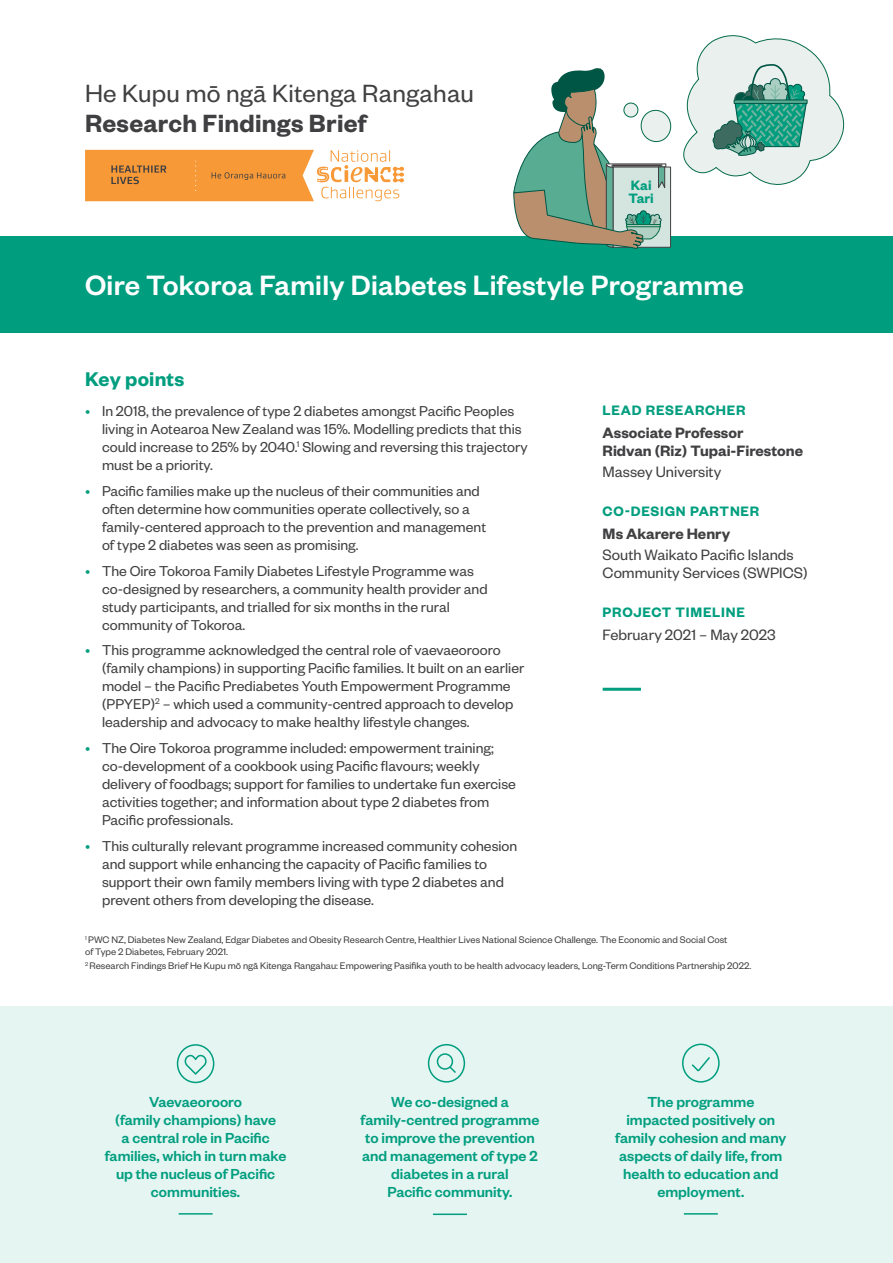
<style>
.page{position:relative;width:893px;height:1263px;background:#fff}
.page>*{position:absolute;margin:0;border:0;box-sizing:border-box;transform-origin:0 0}
.t1{font:500 30.75px "Founders Grotesk";letter-spacing:.01em;color:#fff}
.t2{font:27.3px "Founders Grotesk";letter-spacing:.01em;color:#404042}
.t3{font:600 27.3px "Founders Grotesk";letter-spacing:.01em;color:#404042}
.t4{font:600 21.75px "Founders Grotesk";letter-spacing:.01em;color:#009e7f}
.t5{font:16.5px/18.8px "Founders Grotesk";color:#404042}
.t6{font:600 16.5px/18.8px "Founders Grotesk";color:#404042}
.t7{font:500 16.05px/18px "Founders Grotesk";color:#009e7f;text-align:center}
.t8{font:15.75px/18px "Founders Grotesk";color:#404042}
.t9{font:600 15px "Founders Grotesk";letter-spacing:.05em;color:#009e7f}
.t10{font:600 14.85px/12.8px "Founders Grotesk";color:#009e7f}
.t11{font:10.5px/12px "Founders Grotesk";color:#404042}
.s1{color:#009e7f}
</style>
<div class="page">
<div style="left:0;top:1007px;width:893px;height:256px;background:#e5f5f2"></div>
<hr style="left:603px;top:688px;width:38px;height:3px;background:#009e7f">
<hr style="left:684px;top:1213px;width:34px;height:1px;background:#009e7f">
<hr style="left:433px;top:1213px;width:34px;height:2px;background:#009e7f">
<hr style="left:179px;top:1213px;width:34px;height:1px;background:#009e7f">
<svg style="left:85px;top:150px;width:319px;height:51px"></svg>
<div style="left:0;top:236px;width:893px;height:96px;background:#009e7f"></div>
<svg style="left:512px;top:35px;width:337px;height:298px"></svg>
<div style="left:428px;top:1044px;width:37px;height:38px;border:2px solid #009e7f;border-radius:50%"></div>
<svg style="left:436px;top:1053px;width:20px;height:20px"></svg>
<div style="left:177px;top:1044px;width:37px;height:39px;border:2px solid #009e7f;border-radius:50%"></div>
<svg style="left:184px;top:1054px;width:23px;height:21px"></svg>
<div style="left:682px;top:1043px;width:38px;height:39px;border:2px solid #009e7f;border-radius:50%"></div>
<svg style="left:691px;top:1057px;width:19px;height:15px"></svg>
<h2 class="t2" style="left:85px;top:84px;width:390px">He Kupu mō ngā Kitenga Rangahau</h2>
<h2 class="t3" style="left:85px;top:113px;width:283px">Research Findings Brief</h2>
<p class="t10" style="left:629px;top:180px;width:27px">Kai<br>Tari</p>
<h1 class="t1" style="left:85px;top:275px;width:660px">Oire Tokoroa Family Diabetes Lifestyle Programme</h1>
<h3 class="t4" style="left:85px;top:371px;width:101px">Key points</h3>
<p class="t8" style="left:102px;top:404px;width:427px;text-indent:-17px"><span class="s1">•</span> In 2018, the prevalence of type 2 diabetes amongst Pacific Peoples living in Aotearoa New Zealand was 15%. Modelling predicts that this could increase to 25% by 2040.<sup>1</sup> Slowing and reversing this trajectory must be a priority.</p>
<p class="t8" style="left:102px;top:483px;width:386px;text-indent:-17px"><span class="s1">•</span> Pacific families make up the nucleus of their communities and often determine how communities operate collectively, so a family-centered approach to the prevention and management of type 2 diabetes was seen as promising.</p>
<p class="t8" style="left:102px;top:563px;width:387px;text-indent:-17px"><span class="s1">•</span> The Oire Tokoroa Family Diabetes Lifestyle Programme was co-designed by researchers, a community health provider and study participants, and trialled for six months in the rural community of Tokoroa.</p>
<p class="t8" style="left:102px;top:642px;width:424px;text-indent:-17px"><span class="s1">•</span> This programme acknowledged the central role of vaevaeorooro (family champions) in supporting Pacific families. It built on an earlier model – the Pacific Prediabetes Youth Empowerment Programme (PPYEP)<sup>2</sup> – which used a community-centred approach to develop leadership and advocacy to make healthy lifestyle changes.</p>
<p class="t8" style="left:102px;top:740px;width:415px;text-indent:-17px"><span class="s1">•</span> The Oire Tokoroa programme included: empowerment training; co-development of a cookbook using Pacific flavours; weekly delivery of foodbags; support for families to undertake fun exercise activities together; and information about type 2 diabetes from Pacific professionals.</p>
<p class="t8" style="left:102px;top:838px;width:417px;text-indent:-17px"><span class="s1">•</span> This culturally relevant programme increased community cohesion and support while enhancing the capacity of Pacific families to support their own family members living with type 2 diabetes and prevent others from developing the disease.</p>
<p class="t9" style="left:603px;top:405px;width:144px">LEAD RESEARCHER</p>
<p class="t6" style="left:603px;top:424px;width:202px">Associate Professor<br>Ridvan (Riz) Tupai-Firestone</p>
<p class="t5" style="left:603px;top:464px;width:120px">Massey University</p>
<p class="t9" style="left:603px;top:506px;width:158px">CO-DESIGN PARTNER</p>
<p class="t6" style="left:603px;top:525px;width:129px">Ms Akarere Henry</p>
<p class="t5" style="left:603px;top:546px;width:206px">South Waikato Pacific Islands<br>Community Services (SWPICS)</p>
<p class="t9" style="left:603px;top:607px;width:144px">PROJECT TIMELINE</p>
<p class="t5" style="left:603px;top:627px;width:175px">February 2021 – May 2023</p>
<p class="t11" style="left:85px;top:935px;width:644px"><sup>1</sup> PWC NZ, Diabetes New Zealand, Edgar Diabetes and Obesity Research Centre, Healthier Lives National Science Challenge. The Economic and Social Cost of Type 2 Diabetes, February 2021.</p>
<p class="t11" style="left:85px;top:961px;width:668px"><sup>2</sup> Research Findings Brief He Kupu mō ngā Kitenga Rangahau: Empowering Pasifika youth to be health advocacy leaders, Long-Term Conditions Partnership 2022.</p>
<p class="t7" style="left:105px;top:1094px;width:183px">Vaevaeorooro<br>(family champions) have<br>a central role in Pacific families, which in turn make up the nucleus of Pacific communities.</p>
<p class="t7" style="left:361px;top:1094px;width:180px">We co-designed a family-centred programme to improve the prevention and management of type 2 diabetes in a rural<br>Pacific community.</p>
<p class="t7" style="left:615px;top:1094px;width:173px">The programme impacted positively on family cohesion and many aspects of daily life, from health to education and employment.</p>
</div>
